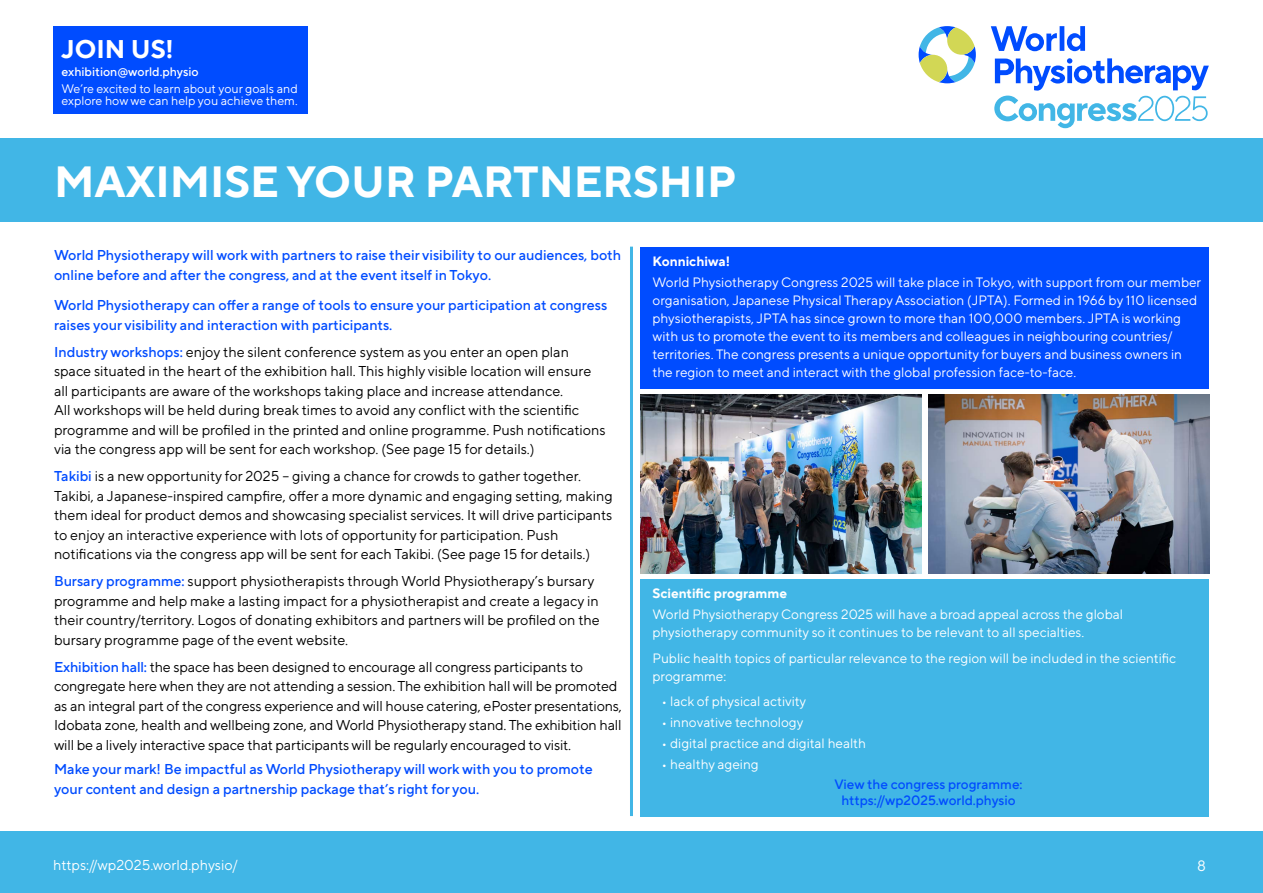
<style>
.page{position:relative;width:1263px;height:893px;background:#fff}
.page>*{position:absolute;margin:0;border:0;box-sizing:border-box;transform-origin:0 0}
.t1{font:700 43.5px "TT Norms Pro";color:#fff}
.t2{font:700 25.5px "TT Norms Pro";color:#fff}
.t3{font:15px "TT Norms Pro";color:#fff}
.t4{font:14.25px/19.5px "TT Norms Pro";color:#000}
.t5{font:500 14.25px/19.5px "TT Norms Pro";color:#004cff}
.t6{font:14.25px "TT Norms Pro";color:#fff}
.t7{font:13.5px/18px "TT Norms Pro";color:#fff}
.t8{font:500 13.5px/16.5px "TT Norms Pro";color:#004cff;text-align:center}
.t9{font:700 13.5px "TT Norms Pro";color:#fff}
.t10{font:12.3px/12px "TT Norms Pro";color:#fff}
.t11{font:500 12.3px "TT Norms Pro";color:#fff}
.s1{font-weight:500;color:#004cff}
</style>
<div class="page">
<div style="left:0;top:831px;width:1263px;height:62px;background:#41b6e6"></div>
<div style="left:0;top:138px;width:1263px;height:83px;background:#41b6e6"></div>
<div style="left:53px;top:26px;width:254px;height:87px;background:#004cff"></div>
<svg style="left:991px;top:26px;width:66px;height:25px"></svg>
<div style="left:1059px;top:26px;width:5px;height:25px;background:#004cff"></div>
<svg style="left:1067px;top:26px;width:18px;height:25px"></svg>
<svg style="left:918px;top:26px;width:58px;height:57px"></svg>
<svg style="left:994px;top:58px;width:215px;height:70px"></svg>
<hr style="left:630px;top:247px;width:3px;height:569px;background:#41b6e6">
<div style="left:640px;top:247px;width:569px;height:141px;background:#004cff"></div>
<div style="left:640px;top:579px;width:569px;height:237px;background:#41b6e6"></div>
<img style="left:640px;top:394px;width:281px;height:179px">
<img style="left:928px;top:394px;width:281px;height:179px">
<h2 class="t2" style="left:61px;top:30px;width:114px">JOIN US!</h2>
<p class="t11" style="left:61px;top:63px;width:139px">exhibition@world.physio</p>
<p class="t10" style="left:61px;top:82px;width:238px">We’re excited to learn about your goals and explore how we can help you achieve them.</p>
<h1 class="t1" style="left:54px;top:150px;width:684px">MAXIMISE YOUR PARTNERSHIP</h1>
<p class="t5" style="left:54px;top:244px;width:569px">World Physiotherapy will work with partners to raise their visibility to our audiences, both online before and after the congress, and at the event itself in Tokyo.</p>
<p class="t5" style="left:54px;top:294px;width:555px">World Physiotherapy can offer a range of tools to ensure your participation at congress raises your visibility and interaction with participants.</p>
<p class="t4" style="left:54px;top:341px;width:553px"><span class="s1">Industry workshops:</span> enjoy the silent conference system as you enter an open plan space situated in the heart of the exhibition hall. This highly visible location will ensure all participants are aware of the workshops taking place and increase attendance.<br>All workshops will be held during break times to avoid any conflict with the scientific programme and will be profiled in the printed and online programme. Push notifications via the congress app will be sent for each workshop. (See page 15 for details.)</p>
<p class="t4" style="left:54px;top:465px;width:560px"><span class="s1">Takibi</span> is a new opportunity for 2025 – giving a chance for crowds to gather together.<br>Takibi, a Japanese-inspired campfire, offer a more dynamic and engaging setting, making them ideal for product demos and showcasing specialist services. It will drive participants to enjoy an interactive experience with lots of opportunity for participation. Push notifications via the congress app will be sent for each Takibi. (See page 15 for details.)</p>
<p class="t4" style="left:54px;top:570px;width:547px"><span class="s1">Bursary programme:</span> support physiotherapists through World Physiotherapy’s bursary programme and help make a lasting impact for a physiotherapist and create a legacy in their country/territory. Logos of donating exhibitors and partners will be profiled on the bursary programme page of the event website.</p>
<p class="t4" style="left:54px;top:656px;width:569px"><span class="s1">Exhibition hall:</span> the space has been designed to encourage all congress participants to congregate here when they are not attending a session. The exhibition hall will be promoted as an integral part of the congress experience and will house catering, ePoster presentations, Idobata zone, health and wellbeing zone, and World Physiotherapy stand. The exhibition hall will be a lively interactive space that participants will be regularly encouraged to visit.</p>
<p class="t5" style="left:54px;top:758px;width:540px">Make your mark! Be impactful as World Physiotherapy will work with you to promote your content and design a partnership package that’s right for you.</p>
<p class="t9" style="left:652px;top:251px;width:79px">Konnichiwa!</p>
<p class="t7" style="left:652px;top:272px;width:550px">World Physiotherapy Congress 2025 will take place in Tokyo, with support from our member organisation, Japanese Physical Therapy Association (JPTA). Formed in 1966 by 110 licensed physiotherapists, JPTA has since grown to more than 100,000 members. JPTA is working with us to promote the event to its members and colleagues in neighbouring countries/ territories. The congress presents a unique opportunity for buyers and business owners in the region to meet and interact with the global profession face-to-face.</p>
<p class="t9" style="left:652px;top:584px;width:136px">Scientific programme</p>
<p class="t7" style="left:652px;top:605px;width:472px">World Physiotherapy Congress 2025 will have a broad appeal across the global physiotherapy community so it continues to be relevant to all specialties.</p>
<p class="t7" style="left:652px;top:648px;width:525px">Public health topics of particular relevance to the region will be included in the scientific programme:</p>
<p class="t7" style="left:661px;top:692px;width:146px">• lack of physical activity</p>
<p class="t7" style="left:661px;top:713px;width:143px">• innovative technology</p>
<p class="t7" style="left:661px;top:734px;width:206px">• digital practice and digital health</p>
<p class="t7" style="left:661px;top:755px;width:99px">• healthy ageing</p>
<p class="t8" style="left:834px;top:775px;width:190px">View the congress programme: https://wp2025.world.physio</p>
<p class="t6" style="left:53px;top:855px;width:186px">https://wp2025.world.physio/</p>
<p class="t3" style="left:1197px;top:854px;width:10px">8</p>
</div>
